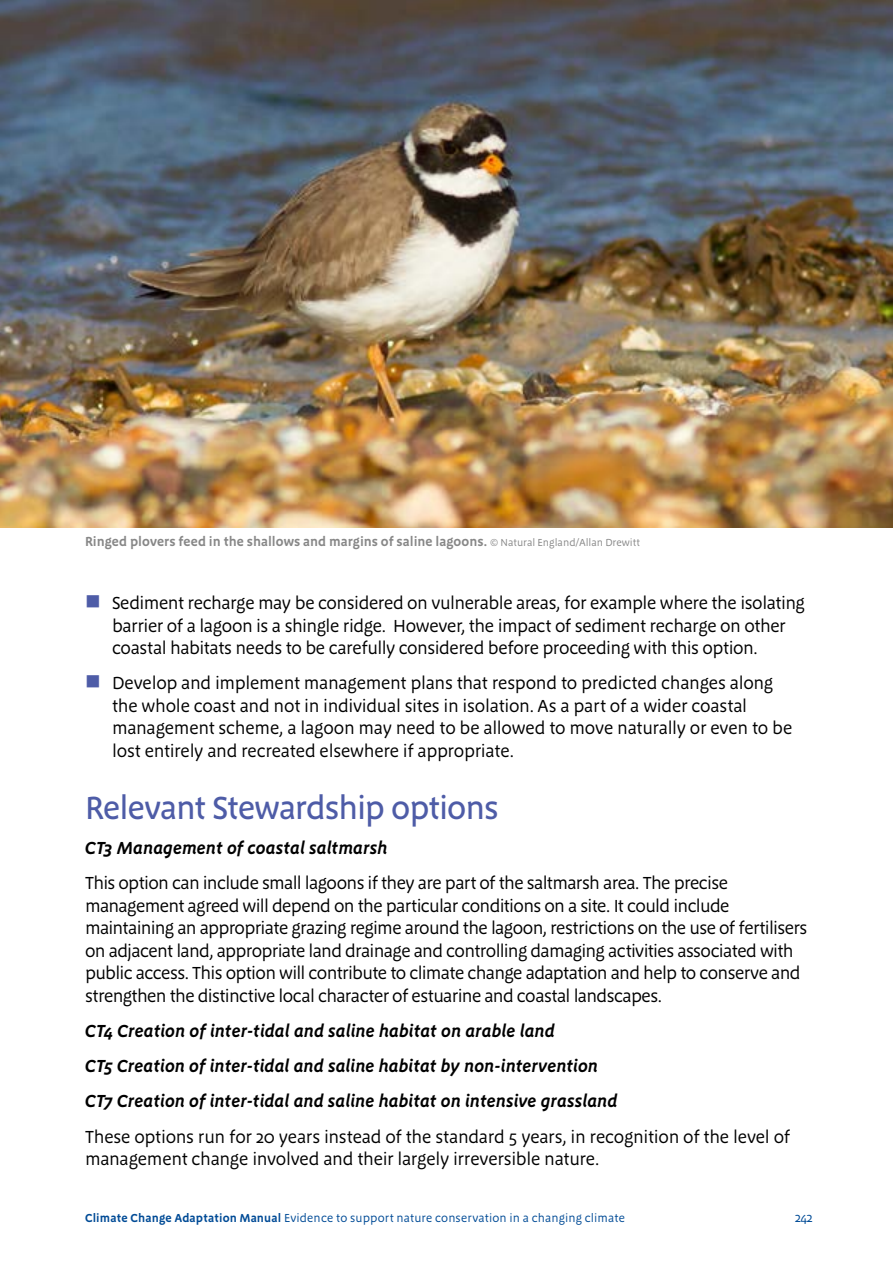
<style>
.page{position:relative;width:893px;height:1263px;background:#fff}
.page>*{position:absolute;margin:0;border:0;box-sizing:border-box;transform-origin:0 0}
.t1{font:500 33px "Megano OT";letter-spacing:-.03em;color:#4e5ca7}
.P{font:18px/22.5px "Megano OT";letter-spacing:-.025em;color:#000}
.P-2{font:italic 600 18px "Megano";color:#000}
.t2{font:600 13.5px "Megano OT";letter-spacing:.005em;color:#878787}
.t3{font:13.5px "Megano OT";color:#004b96}
.t4{font:12px "Megano OT";letter-spacing:.01em;color:#004b96}
.s1{font-family:"Megano";font-weight:400;font-size:10.5px}
.s2{color:#4e5ca7}
.s3{font-weight:600}
</style>
<div class="page">
<img style="left:0;top:0;width:893px;height:527px">
<p class="t2" style="left:85px;top:534px;width:556px">Ringed plovers feed in the shallows and margins of saline lagoons. <span class="s1">© Natural England/Allan Drewitt</span></p>
<h2 class="P" style="left:112px;top:592px;width:694px;text-indent:-27px"><span class="s2">■</span> Sediment recharge may be considered on vulnerable areas, for example where the isolating barrier of a lagoon is a shingle ridge. However, the impact of sediment recharge on other coastal habitats needs to be carefully considered before proceeding with this option.</h2>
<h2 class="P" style="left:112px;top:672px;width:682px;text-indent:-27px"><span class="s2">■</span> Develop and implement management plans that respond to predicted changes along the whole coast and not in individual sites in isolation. As a part of a wider coastal management scheme, a lagoon may need to be allowed to move naturally or even to be lost entirely and recreated elsewhere if appropriate.</h2>
<h2 class="t1" style="left:85px;top:788px;width:415px">Relevant Stewardship options</h2>
<h2 class="P-2" style="left:85px;top:837px;width:304px">CT3 Management of coastal saltmarsh</h2>
<h2 class="P" style="left:85px;top:872px;width:724px">This option can include small lagoons if they are part of the saltmarsh area. The precise management agreed will depend on the particular conditions on a site. It could include maintaining an appropriate grazing regime around the lagoon, restrictions on the use of fertilisers on adjacent land, appropriate land drainage and controlling damaging activities associated with public access. This option will contribute to climate change adaptation and help to conserve and strengthen the distinctive local character of estuarine and coastal landscapes.</h2>
<h2 class="P-2" style="left:85px;top:1020px;width:471px">CT4 Creation of inter-tidal and saline habitat on arable land</h2>
<h2 class="P-2" style="left:85px;top:1055px;width:514px">CT5 Creation of inter-tidal and saline habitat by non-intervention</h2>
<h2 class="P-2" style="left:85px;top:1091px;width:534px">CT7 Creation of inter-tidal and saline habitat on intensive grassland</h2>
<h2 class="P" style="left:85px;top:1125px;width:707px">These options run for 20 years instead of the standard 5 years, in recognition of the level of management change involved and their largely irreversible nature.</h2>
<p class="t4" style="left:85px;top:1210px;width:541px"><span class="s3">Climate Change Adaptation Manual</span> Evidence to support nature conservation in a changing climate</p>
<p class="t3" style="left:795px;top:1209px;width:19px">242</p>
</div>
